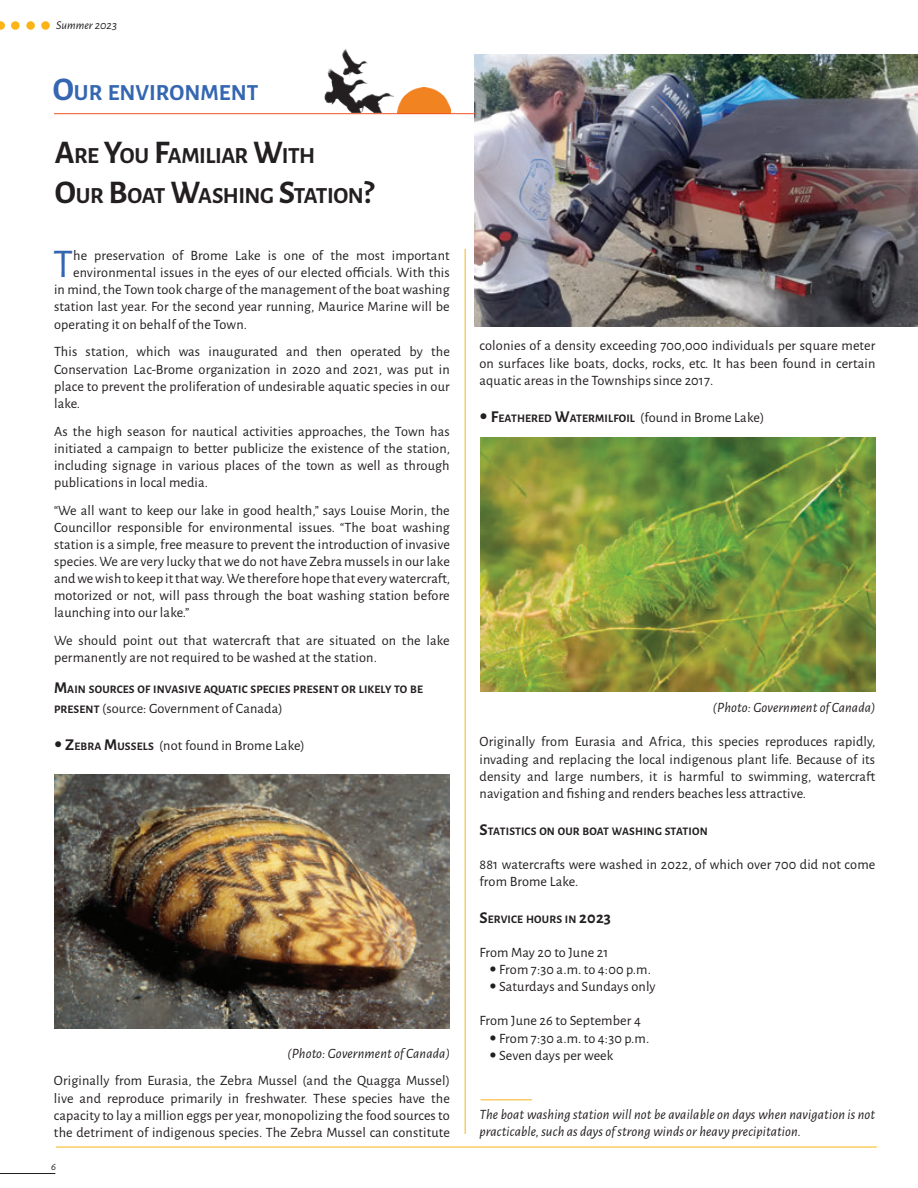
<style>
.page{position:relative;width:918px;height:1188px;background:#fff}
.page>*{position:absolute;margin:0;border:0;box-sizing:border-box;transform-origin:0 0}
.t1{font:40.95px "Alegreya Sans";color:#3566b1}
.t2{font:700 23.1px/39.6px "Alegreya Sans";letter-spacing:-.025em;color:#231f20}
.t3{font:700 23.1px "Alegreya Sans";color:#3566b1}
.t4{font:14.25px/17.1px "Alegreya Sans";letter-spacing:.01em;color:#231f20;text-align:justify}
.t5{font:italic 14.25px/17.1px "Alegreya Sans";letter-spacing:.01em;color:#231f20}
.t6{font:italic 12px "Alegreya Sans";color:#231f20}
.t7{font:700 11.55px "Alegreya Sans";letter-spacing:.015em;color:#231f20}
.t8{font:italic 10.5px "Alegreya Sans";color:#231f20}
.s1{font-size:33px}
.s2{font-size:16.5px}
.s3{font-weight:700;font-size:11.55px}
.s4{font-family:"DIN Condensed";font-weight:700;font-size:16.5px}
.s5{font-weight:700;font-size:16.5px}
.s6{font-family:"DIN Condensed";font-size:16.5px}
.s7{font-weight:400;font-size:14.25px}
.s8{font-family:"DIN Condensed";font-weight:700}
</style>
<div class="page">
<hr style="left:0;top:1173px;width:55px;height:1px;background:#231f20">
<svg style="left:0;top:21px;width:5px;height:9px"></svg>
<div style="left:11px;top:21px;width:9px;height:9px;background:#fbb316;border-radius:50%"></div>
<div style="left:26px;top:21px;width:9px;height:9px;background:#fbb316;border-radius:50%"></div>
<div style="left:41px;top:21px;width:9px;height:9px;background:#fbb316;border-radius:50%"></div>
<hr style="left:56px;top:1147px;width:821px;height:1px;background:#fbb316">
<img style="left:398px;top:87px;width:52px;height:26px">
<img style="left:325px;top:49px;width:69px;height:66px">
<img style="left:475px;top:54px;width:443px;height:272px">
<hr style="left:54px;top:113px;width:422px;height:1px;background:#f15422">
<img style="left:54px;top:775px;width:396px;height:254px">
<img style="left:480px;top:438px;width:396px;height:253px">
<hr style="left:465px;top:249px;width:1px;height:885px;background:#fbb316">
<hr style="left:481px;top:1100px;width:51px;height:1px;background:#fbb316">
<p class="t6" style="left:56px;top:17px;width:62px">Summer 2023</p>
<h2 class="t3" style="left:53px;top:76px;width:207px"><span class="s1">O</span>UR ENVIRONMENT</h2>
<h2 class="t2" style="left:55px;top:134px;width:321px"><span class="s1">A</span>RE <span class="s1">Y</span>OU <span class="s1">F</span>AMILIAR <span class="s1">W</span>ITH<br><span class="s1">O</span>UR <span class="s1">B</span>OAT <span class="s1">W</span>ASHING <span class="s1">S</span>TATION<span class="s1">?</span></h2>
<h1 class="t1" style="left:53px;top:236px;width:22px">T</h1>
<p class="t4" style="left:73px;top:246px;width:378px">he preservation of Brome Lake is one of the most important</p>
<p class="t4" style="left:73px;top:263px;width:378px">environmental issues in the eyes of our elected officials. With this</p>
<p class="t4" style="left:54px;top:281px;width:397px">in mind, the Town took charge of the management of the boat washing</p>
<p class="t4" style="left:54px;top:298px;width:397px">station last year. For the second year running, Maurice Marine will be</p>
<p class="t4" style="left:54px;top:315px;width:195px">operating it on behalf of the Town.</p>
<p class="t4" style="left:54px;top:343px;width:397px">This station, which was inaugurated and then operated by the Conservation Lac-Brome organization in 2020 and 2021, was put in place to prevent the proliferation of undesirable aquatic species in our lake.</p>
<p class="t4" style="left:54px;top:422px;width:398px">As the high season for nautical activities approaches, the Town has initiated a campaign to better publicize the existence of the station, including signage in various places of the town as well as through publications in local media.</p>
<p class="t4" style="left:54px;top:501px;width:398px">“We all want to keep our lake in good health,” says Louise Morin, the Councillor responsible for environmental issues. “The boat washing station is a simple, free measure to prevent the introduction of invasive species. We are very lucky that we do not have Zebra mussels in our lake and we wish to keep it that way. We therefore hope that every watercraft, motorized or not, will pass through the boat washing station before launching into our lake.”</p>
<p class="t4" style="left:54px;top:632px;width:397px">We should point out that watercraft that are situated on the lake permanently are not required to be washed at the station.</p>
<p class="t7" style="left:54px;top:681px;width:370px"><span class="s2">M</span>AIN SOURCES OF INVASIVE AQUATIC SPECIES PRESENT OR LIKELY TO BE</p>
<p class="t4" style="left:54px;top:699px;width:230px"><span class="s3">PRESENT</span> (source: Government of Canada)</p>
<p class="t4" style="left:54px;top:736px;width:252px"><span class="s4">•</span> <span class="s5">Z</span><span class="s3">EBRA</span> <span class="s5">M</span><span class="s3">USSELS</span> (not found in Brome Lake)</p>
<p class="t5" style="left:287px;top:1044px;width:164px">(Photo: Government of Canada)</p>
<p class="t4" style="left:54px;top:1072px;width:397px">Originally from Eurasia, the Zebra Mussel (and the Quagga Mussel) live and reproduce primarily in freshwater. These species have the capacity to lay a million eggs per year, monopolizing the food sources to the detriment of indigenous species. The Zebra Mussel can constitute</p>
<p class="t8" style="left:51px;top:1159px;width:6px">6</p>
<p class="t4" style="left:480px;top:337px;width:397px">colonies of a density exceeding 700,000 individuals per square meter on surfaces like boats, docks, rocks, etc. It has been found in certain aquatic areas in the Townships since 2017.</p>
<p class="t7" style="left:480px;top:409px;width:286px"><span class="s6">•</span> <span class="s2">F</span>EATHERED <span class="s2">W</span>ATERMILFOIL <span class="s7">(found in Brome Lake)</span></p>
<p class="t5" style="left:713px;top:699px;width:164px">(Photo: Government of Canada)</p>
<p class="t4" style="left:480px;top:733px;width:398px">Originally from Eurasia and Africa, this species reproduces rapidly, invading and replacing the local indigenous plant life. Because of its density and large numbers, it is harmful to swimming, watercraft navigation and fishing and renders beaches less attractive.</p>
<p class="t7" style="left:480px;top:823px;width:228px"><span class="s2">S</span>TATISTICS ON OUR BOAT WASHING STATION</p>
<p class="t4" style="left:480px;top:855px;width:397px">881 watercrafts were washed in 2022, of which over 700 did not come from Brome Lake.</p>
<p class="t7" style="left:480px;top:911px;width:133px"><span class="s2">S</span>ERVICE HOURS IN <span class="s2">2023</span></p>
<p class="t4" style="left:480px;top:943px;width:130px">From May 20 to June 21</p>
<p class="t4" style="left:489px;top:960px;width:163px"><span class="s8">•</span> From 7:30 a.m. to 4:00 p.m.</p>
<p class="t4" style="left:489px;top:978px;width:168px"><span class="s8">•</span> Saturdays and Sundays only</p>
<p class="t4" style="left:480px;top:1012px;width:163px">From June 26 to September 4</p>
<p class="t4" style="left:489px;top:1029px;width:161px"><span class="s8">•</span> From 7:30 a.m. to 4:30 p.m.</p>
<p class="t4" style="left:489px;top:1046px;width:125px"><span class="s8">•</span> Seven days per week</p>
<p class="t5" style="left:480px;top:1105px;width:397px">The boat washing station will not be available on days when navigation is not practicable, such as days of strong winds or heavy precipitation.</p>
</div>
